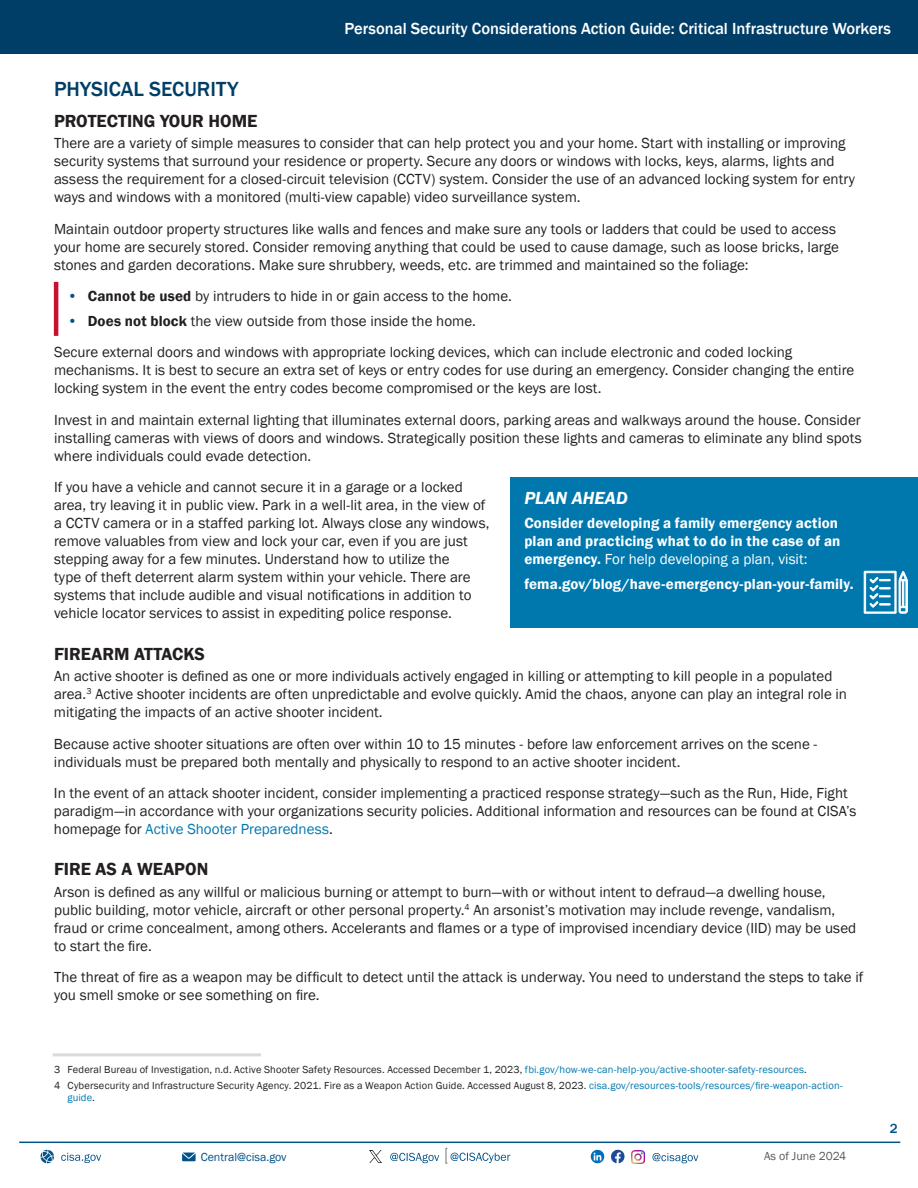
<style>
.page{position:relative;width:918px;height:1188px;background:#fff}
.page>*{position:absolute;margin:0;border:0;box-sizing:border-box;transform-origin:0 0}
.t1{font:500 21px "Franklin Gothic";color:#003e67}
.t2{font:600 18px "Franklin Gothic";color:#231f20}
.Heading_3{font:italic 600 18px "Franklin Gothic";color:#fff}
.t3{font:500 16.5px "Franklin Gothic";color:#fff}
.Paragraph_10_12{font:15px/18px "Franklin Gothic";color:#231f20}
.Paragraph_10_12-2{font:600 15px/18px "Franklin Gothic";letter-spacing:.005em;color:#fff}
.t4{font:500 13.5px "Franklin Gothic";color:#005288}
.t5{font:12px "Franklin Gothic";color:#005288}
.t6{font:12px "Franklin Gothic";color:#5a5b5d}
.Endnote{font:10.5px/12.6px "Franklin Gothic";letter-spacing:.015em;color:#231f20}
.t7{font:8.7px "Franklin Gothic";color:#231f20}
.s1{font-weight:600;color:#005288}
.s2{font-weight:600}
.s3{font-weight:400}
.s4{color:#0078ae}
</style>
<div class="page">
<div style="left:0;top:0;width:918px;height:54px;background:#003e67"></div>
<hr style="left:54px;top:282px;width:4px;height:54px;background:#c41230">
<div style="left:511px;top:478px;width:407px;height:150px;background:#0078ae"></div>
<svg style="left:864px;top:571px;width:44px;height:43px"></svg>
<hr style="left:53px;top:1053px;width:208px;height:3px;background:#dadada">
<svg style="left:390px;top:1153px;width:49px;height:10px"></svg>
<svg style="left:369px;top:1150px;width:12px;height:13px"></svg>
<hr style="left:19px;top:1142px;width:881px;height:1px;background:#005288">
<svg style="left:40px;top:1150px;width:14px;height:13px"></svg>
<svg style="left:61px;top:1153px;width:40px;height:10px"></svg>
<svg style="left:182px;top:1153px;width:14px;height:8px"></svg>
<svg style="left:591px;top:1150px;width:13px;height:13px"></svg>
<svg style="left:611px;top:1150px;width:14px;height:13px"></svg>
<img style="left:631px;top:1151px;width:14px;height:13px">
<svg style="left:446px;top:1148px;width:64px;height:16px"></svg>
<svg style="left:652px;top:1153px;width:46px;height:10px"></svg>
<p class="t3" style="left:345px;top:18px;width:548px">Personal Security Considerations Action Guide: Critical Infrastructure Workers</p>
<h2 class="t1" style="left:54px;top:76px;width:186px">PHYSICAL SECURITY</h2>
<h3 class="t2" style="left:54px;top:110px;width:205px">PROTECTING YOUR HOME</h3>
<p class="Paragraph_10_12" style="left:54px;top:135px;width:803px">There are a variety of simple measures to consider that can help protect you and your home. Start with installing or improving security systems that surround your residence or property. Secure any doors or windows with locks, keys, alarms, lights and assess the requirement for a closed-circuit television (CCTV) system. Consider the use of an advanced locking system for entry ways and windows with a monitored (multi-view capable) video surveillance system.</p>
<p class="Paragraph_10_12" style="left:54px;top:220px;width:786px">Maintain outdoor property structures like walls and fences and make sure any tools or ladders that could be used to access your home are securely stored. Consider removing anything that could be used to cause damage, such as loose bricks, large stones and garden decorations. Make sure shrubbery, weeds, etc. are trimmed and maintained so the foliage:</p>
<p class="Paragraph_10_12" style="left:68px;top:288px;width:446px"><span class="s1">•</span> <span class="s2">Cannot be used</span> by intruders to hide in or gain access to the home.</p>
<p class="Paragraph_10_12" style="left:68px;top:312px;width:410px"><span class="s1">•</span> <span class="s2">Does not block</span> the view outside from those inside the home.</p>
<p class="Paragraph_10_12" style="left:54px;top:344px;width:802px">Secure external doors and windows with appropriate locking devices, which can include electronic and coded locking mechanisms. It is best to secure an extra set of keys or entry codes for use during an emergency. Consider changing the entire locking system in the event the entry codes become compromised or the keys are lost.</p>
<p class="Paragraph_10_12" style="left:54px;top:411px;width:809px;text-align:justify">Invest in and maintain external lighting that illuminates external doors, parking areas and walkways around the house. Consider installing cameras with views of doors and windows. Strategically position these lights and cameras to eliminate any blind spots where individuals could evade detection.</p>
<p class="Paragraph_10_12" style="left:54px;top:479px;width:437px">If you have a vehicle and cannot secure it in a garage or a locked area, try leaving it in public view. Park in a well-lit area, in the view of a CCTV camera or in a staffed parking lot. Always close any windows, remove valuables from view and lock your car, even if you are just stepping away for a few minutes. Understand how to utilize the<br>type of theft deterrent alarm system within your vehicle. There are systems that include audible and visual notifications in addition to vehicle locator services to assist in expediting police response.</p>
<p class="Heading_3" style="left:524px;top:486px;width:105px">PLAN AHEAD</p>
<p class="Paragraph_10_12-2" style="left:524px;top:515px;width:318px">Consider developing a family emergency action plan and practicing what to do in the case of an emergency. <span class="s3">For help developing a plan, visit:</span></p>
<p class="Paragraph_10_12-2" style="left:524px;top:575px;width:331px">fema.gov/blog/have-emergency-plan-your-family.</p>
<h3 class="t2" style="left:54px;top:643px;width:153px">FIREARM ATTACKS</h3>
<p class="Paragraph_10_12" style="left:54px;top:667px;width:780px">An active shooter is defined as one or more individuals actively engaged in killing or attempting to kill people in a populated area.</p>
<p class="t7" style="left:86px;top:686px;width:7px">3</p>
<p class="Paragraph_10_12" style="left:95px;top:685px;width:753px">Active shooter incidents are often unpredictable and evolve quickly. Amid the chaos, anyone can play an integral role in</p>
<p class="Paragraph_10_12" style="left:54px;top:703px;width:330px">mitigating the impacts of an active shooter incident.</p>
<p class="Paragraph_10_12" style="left:54px;top:735px;width:765px">Because active shooter situations are often over within 10 to 15 minutes - before law enforcement arrives on the scene - individuals must be prepared both mentally and physically to respond to an active shooter incident.</p>
<p class="Paragraph_10_12" style="left:54px;top:784px;width:804px">In the event of an attack shooter incident, consider implementing a practiced response strategy—such as the Run, Hide, Fight paradigm—in accordance with your organizations security policies. Additional information and resources can be found at CISA’s homepage for <span class="s4">Active Shooter Preparedness</span>.</p>
<h3 class="t2" style="left:54px;top:858px;width:156px">FIRE AS A WEAPON</h3>
<p class="Paragraph_10_12" style="left:54px;top:883px;width:773px">Arson is defined as any willful or malicious burning or attempt to burn—with or without intent to defraud—a dwelling house, public building, motor vehicle, aircraft or other personal property.</p>
<p class="t7" style="left:465px;top:901px;width:7px">4</p>
<p class="Paragraph_10_12" style="left:54px;top:901px;width:804px;text-indent:419px">An arsonist’s motivation may include revenge, vandalism, fraud or crime concealment, among others. Accelerants and flames or a type of improvised incendiary device (IID) may be used to start the fire.</p>
<p class="Paragraph_10_12" style="left:54px;top:969px;width:811px">The threat of fire as a weapon may be difficult to detect until the attack is underway. You need to understand the steps to take if you smell smoke or see something on fire.</p>
<p class="Endnote" style="left:54px;top:1063px;width:754px">3 Federal Bureau of Investigation, n.d. Active Shooter Safety Resources. Accessed December 1, 2023, <span class="s4">fbi.gov/how-we-can-help-you/active-shooter-safety-resources</span>.</p>
<p class="Endnote" style="left:68px;top:1079px;width:777px;text-indent:-14px">4 Cybersecurity and Infrastructure Security Agency. 2021. Fire as a Weapon Action Guide. Accessed August 8, 2023. <span class="s4">cisa.gov/resources-tools/resources/fire-weapon-action&shy;guide</span>.</p>
<p class="t5" style="left:201px;top:1149px;width:87px">Central@cisa.gov</p>
<p class="t6" style="left:764px;top:1148px;width:84px">As of June 2024</p>
<p class="t4" style="left:890px;top:1120px;width:9px">2</p>
</div>
